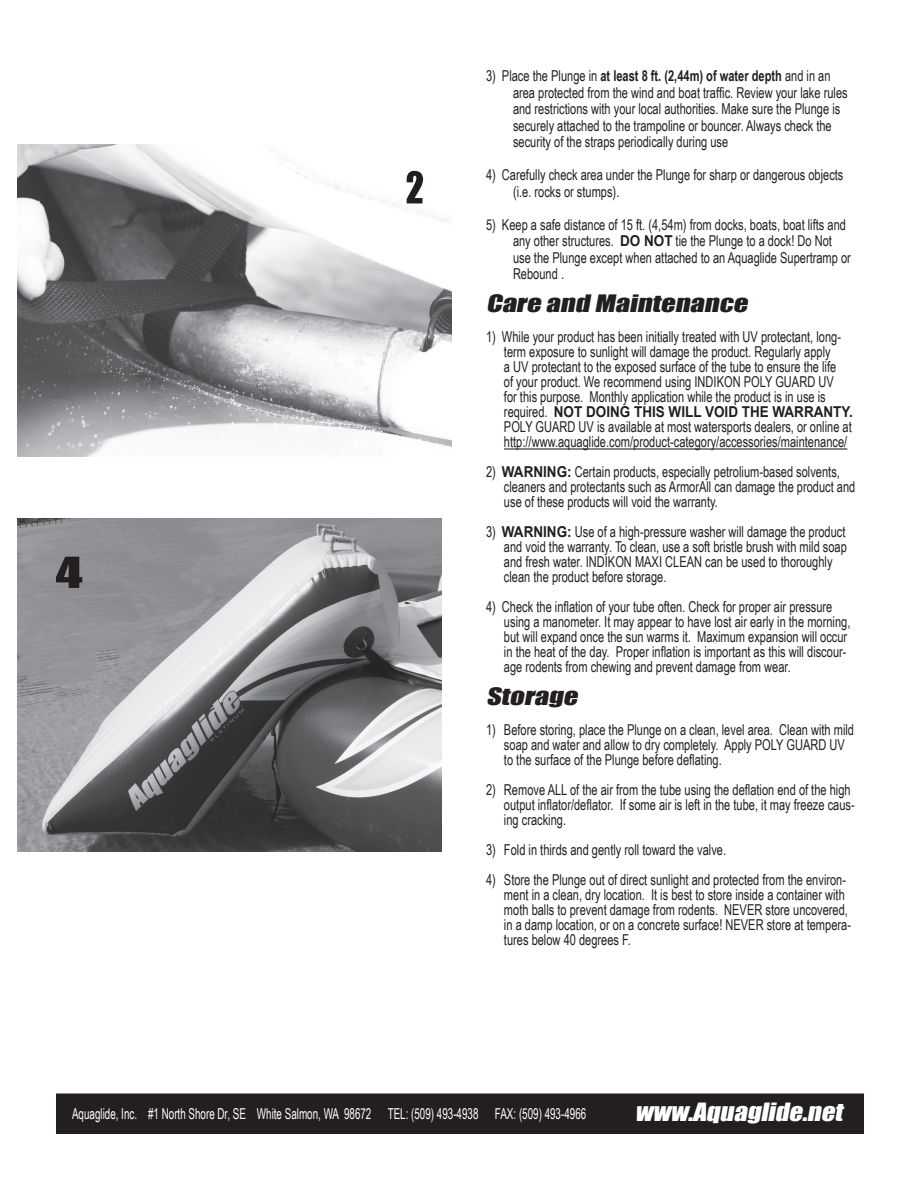
<style>
.page{position:relative;width:918px;height:1188px;background:#fff}
.page>*{position:absolute;margin:0;border:0;box-sizing:border-box;transform-origin:0 0}
.t1{font:italic 23.1px "Impact";color:#fff;scale:1.14 1}
.t2{font:italic 22.05px "Impact";color:#231f20;scale:1.29 1}
.t3{font:15px/15px "Arial Narrow";color:#231f20;scale:.9 1}
.t4{font:15px "Arial Narrow";color:#fff;scale:.8 1}
.t5{font:700 15px "Arial";color:#231f20;scale:.9 1}
.s1{font-weight:700}
.s2{font-family:"Arial";font-weight:700}
.s3{font-family:"Arial Narrow";font-weight:400}
</style>
<div class="page">
<img style="left:18px;top:518px;width:424px;height:334px">
<img style="left:18px;top:145px;width:433px;height:311px">
<hr style="left:504px;top:448px;width:343px;height:2px;background:#231f20">
<div style="left:57px;top:1094px;width:806px;height:39px;background:#231f20"></div>
<div style="left:56px;top:1094px;width:808px;height:40px;border:2px solid #231f20"></div>
<svg style="left:407px;top:171px;width:16px;height:32px"></svg>
<svg style="left:56px;top:557px;width:26px;height:31px"></svg>
<p class="t3" style="left:513px;top:67px;width:373px;line-height:16.5px;text-indent:-27px">3) Place the Plunge in <span class="s1">at least 8 ft. (2,44m) of water depth</span> and in an area protected from the wind and boat traffic. Review your lake rules and restrictions with your local authorities. Make sure the Plunge is securely attached to the trampoline or bouncer. Always check the security of the straps periodically during use</p>
<p class="t3" style="left:513px;top:166px;width:369px;line-height:16.5px;text-indent:-27px">4) Carefully check area under the Plunge for sharp or dangerous objects (i.e. rocks or stumps).</p>
<p class="t3" style="left:513px;top:216px;width:377px;line-height:16.5px;text-indent:-27px">5) Keep a safe distance of 15 ft. (4,54m) from docks, boats, boat lifts and any other structures. <span class="s2">DO NOT</span> tie the Plunge to a dock! Do Not use the Plunge except when attached to an Aquaglide Supertramp or Rebound .</p>
<h2 class="t2" style="left:486px;top:287px;width:209px">Care and Maintenance</h2>
<p class="t3" style="left:504px;top:329px;width:376px;text-indent:-18px">1) While your product has been initially treated with UV protectant, long&shy;term exposure to sunlight will damage the product. Regularly apply<br>a UV protectant to the exposed surface of the tube to ensure the life of your product. We recommend using INDIKON POLY GUARD UV for this purpose. Monthly application while the product is in use is</p>
<p class="t5" style="left:504px;top:402px;width:389px"><span class="s3">required.</span> NOT DOING THIS WILL VOID THE WARRANTY.</p>
<p class="t3" style="left:504px;top:419px;width:388px">POLY GUARD UV is available at most watersports dealers, or online at http://www.aquaglide.com/product-category/accessories/maintenance/</p>
<p class="t3" style="left:504px;top:464px;width:392px;text-indent:-18px">2) <span class="s2">WARNING:</span> Certain products, especially petrolium-based solvents, cleaners and protectants such as ArmorAll can damage the product and use of these products will void the warranty.</p>
<p class="t3" style="left:504px;top:524px;width:383px;text-indent:-18px">3) <span class="s2">WARNING:</span> Use of a high-pressure washer will damage the product and void the warranty. To clean, use a soft bristle brush with mild soap and fresh water. INDIKON MAXI CLEAN can be used to thoroughly clean the product before storage.</p>
<p class="t3" style="left:504px;top:599px;width:386px;text-indent:-18px">4) Check the inflation of your tube often. Check for proper air pressure using a manometer. It may appear to have lost air early in the morning, but will expand once the sun warms it. Maximum expansion will occur in the heat of the day. Proper inflation is important as this will discour&shy;age rodents from chewing and prevent damage from wear.</p>
<h2 class="t2" style="left:486px;top:680px;width:77px">Storage</h2>
<p class="t3" style="left:504px;top:722px;width:391px;text-indent:-18px">1) Before storing, place the Plunge on a clean, level area. Clean with mild soap and water and allow to dry completely. Apply POLY GUARD UV to the surface of the Plunge before deflating.</p>
<p class="t3" style="left:504px;top:782px;width:391px;text-indent:-18px">2) Remove ALL of the air from the tube using the deflation end of the high output inflator/deflator. If some air is left in the tube, it may freeze caus&shy;ing cracking.</p>
<p class="t3" style="left:486px;top:842px;width:268px">3) Fold in thirds and gently roll toward the valve.</p>
<p class="t3" style="left:504px;top:872px;width:387px;text-indent:-18px">4) Store the Plunge out of direct sunlight and protected from the environ&shy;ment in a clean, dry location. It is best to store inside a container with moth balls to prevent damage from rodents. NEVER store uncovered, in a damp location, or on a concrete surface! NEVER store at tempera&shy;tures below 40 degrees F.</p>
<p class="t4" style="left:72px;top:1103px;width:644px">Aquaglide, Inc. #1 North Shore Dr, SE White Salmon, WA 98672 TEL: (509) 493-4938 FAX: (509) 493-4966</p>
<h1 class="t1" style="left:635px;top:1094px;width:189px">www.Aquaglide.net</h1>
</div>
